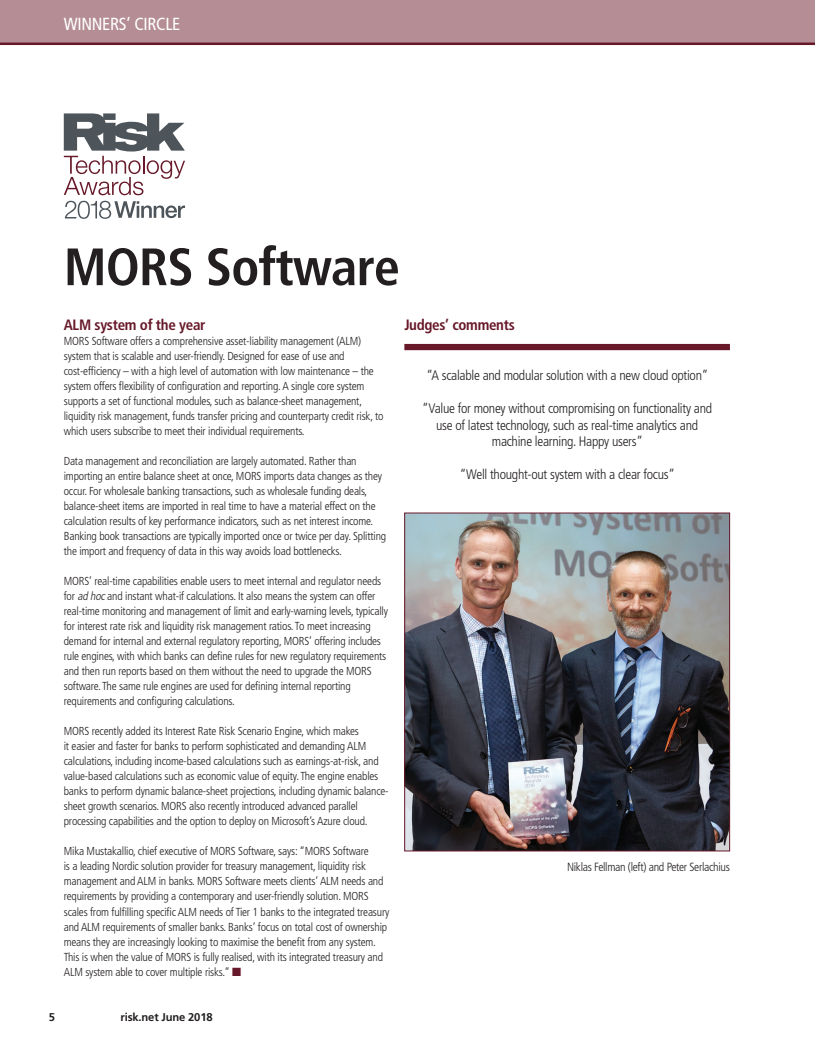
<style>
.page{position:relative;width:815px;height:1053px;background:#fff}
.page>*{position:absolute;margin:0;border:0;box-sizing:border-box;transform-origin:0 0}
.t1{font:700 condensed 52.5px "Frutiger LT Std";letter-spacing:-.015em;color:#231f20}
.t2{font:condensed 17.5px "Frutiger LT Std";letter-spacing:-.015em;color:#fff}
.t3{font:700 condensed 15px "Frutiger LT Std";letter-spacing:-.02em;color:#671829}
.t4{font:300 condensed 13.75px/16.5px "Frutiger LT Std";letter-spacing:-.02em;color:#231f20;text-align:center}
.t5{font:300 condensed 11.88px "Frutiger LT Std";letter-spacing:-.025em;color:#231f20}
.t6{font:300 condensed 11.5px/15px "Frutiger LT Std";letter-spacing:-.015em;color:#231f20}
.t7{font:700 11.25px "Frutiger LT Std";letter-spacing:-.015em;color:#231f20}
.s1{font-style:italic}
.s2{color:#671829}
</style>
<div class="page">
<div style="left:0;top:0;width:815px;height:45px;background:#b48d95"></div>
<hr style="left:0;top:43px;width:815px;height:2px;background:#671829">
<img style="left:406px;top:514px;width:322px;height:335px">
<div style="left:404px;top:512px;width:326px;height:339px;border:1px solid #671829"></div>
<svg style="left:64px;top:113px;width:121px;height:82px"></svg>
<svg style="left:65px;top:201px;width:120px;height:18px"></svg>
<div style="left:404px;top:344px;width:326px;height:6px;background:#671829"></div>
<h2 class="t2" style="left:64px;top:14px;width:118px">WINNERS’ CIRCLE</h2>
<h1 class="t1" style="left:64px;top:236px;width:338px">MORS Software</h1>
<h3 class="t3" style="left:64px;top:316px;width:143px">ALM system of the year</h3>
<p class="t6" style="left:64px;top:334px;width:321px">MORS Software offers a comprehensive asset-liability management (ALM) system that is scalable and user-friendly. Designed for ease of use and cost‑efficiency – with a high level of automation with low maintenance – the system offers flexibility of configuration and reporting. A single core system supports a set of functional modules, such as balance-sheet management, liquidity risk management, funds transfer pricing and counterparty credit risk, to which users subscribe to meet their individual requirements.</p>
<p class="t6" style="left:64px;top:454px;width:324px">Data management and reconciliation are largely automated. Rather than importing an entire balance sheet at once, MORS imports data changes as they occur. For wholesale banking transactions, such as wholesale funding deals, balance-sheet items are imported in real time to have a material effect on the calculation results of key performance indicators, such as net interest income.<br>Banking book transactions are typically imported once or twice per day. Splitting the import and frequency of data in this way avoids load bottlenecks.</p>
<p class="t6" style="left:64px;top:574px;width:326px">MORS’ real-time capabilities enable users to meet internal and regulator needs for <span class="s1">ad hoc</span>and instant what-if calculations. It also means the system can offer real-time monitoring and management of limit and early-warning levels, typically for interest rate risk and liquidity risk management ratios. To meet increasing demand for internal and external regulatory reporting, MORS’ offering includes rule engines, with which banks can define rules for new regulatory requirements and then run reports based on them without the need to upgrade the MORS software. The same rule engines are used for defining internal reporting requirements and configuring calculations.</p>
<p class="t6" style="left:64px;top:724px;width:326px">MORS recently added its Interest Rate Risk Scenario Engine, which makes<br>it easier and faster for banks to perform sophisticated and demanding ALM calculations, including income-based calculations such as earnings-at-risk, and value‑based calculations such as economic value of equity. The engine enables banks to perform dynamic balance-sheet projections, including dynamic balance&shy;sheet growth scenarios. MORS also recently introduced advanced parallel processing capabilities and the option to deploy on Microsoft’s Azure cloud.</p>
<p class="t6" style="left:64px;top:844px;width:327px">Mika Mustakallio, chief executive of MORS Software, says: “MORS Software<br>is a leading Nordic solution provider for treasury management, liquidity risk management and ALM in banks. MORS Software meets clients’ ALM needs and requirements by providing a contemporary and user‑friendly solution. MORS scales from fulfilling specific ALM needs of Tier 1 banks to the integrated treasury and ALM requirements of smaller banks. Banks’ focus on total cost of ownership means they are increasingly looking to maximise the benefit from any system.<br>This is when the value of MORS is fully realised, with its integrated treasury and ALM system able to cover multiple risks.” <span class="s2">■</span></p>
<h3 class="t3" style="left:404px;top:316px;width:112px">Judges’ comments</h3>
<p class="t4" style="left:426px;top:367px;width:284px">“A scalable and modular solution with a new cloud option”</p>
<p class="t4" style="left:422px;top:400px;width:292px">“Value for money without compromising on functionality and use of latest technology, such as real‑time analytics and machine learning. Happy users”</p>
<p class="t4" style="left:460px;top:466px;width:217px">“Well thought-out system with a clear focus”</p>
<p class="t5" style="left:567px;top:859px;width:164px">Niklas Fellman (left) and Peter Serlachius</p>
<p class="t7" style="left:49px;top:1009px;width:8px">5</p>
<p class="t7" style="left:121px;top:1009px;width:94px">risk.net June 2018</p>
</div>
